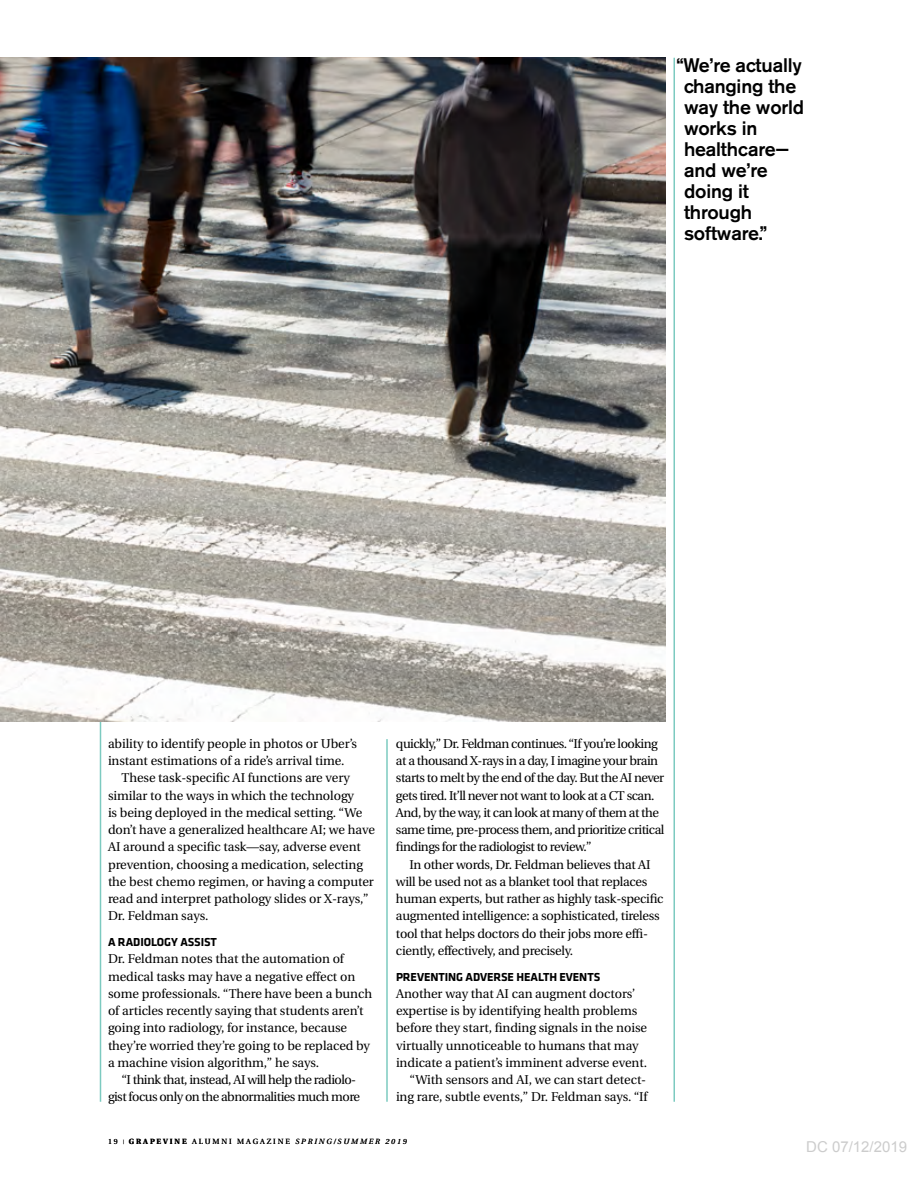
<style>
.page{position:relative;width:918px;height:1188px;background:#fff}
.page>*{position:absolute;margin:0;border:0;box-sizing:border-box;transform-origin:0 0}
.t1{font:500 19.5px/21px "Akzidenz Grotesk BE";letter-spacing:-.01em;color:#000}
.t2{font:15px "Arial";color:#ccc}
.t3{font:12.75px/17.2px "Utopia";letter-spacing:-.005em;color:#000}
.t4{font:12.75px/17.2px "Utopia";letter-spacing:-.04em;color:#000;text-align:right}
.t5{font:700 12px "Klavika";letter-spacing:-.005em;color:#000}
.t6{font:italic 7.5px "Utopia";letter-spacing:.25em;color:#000}
.t7{font:7.5px "Utopia";letter-spacing:.25em;color:#000}
.t8{font:700 7.5px "Utopia";letter-spacing:.25em;color:#000}
.t9{font:4.5px "Utopia";color:#000}
</style>
<div class="page">
<hr style="left:674px;top:58px;width:1px;height:1044px;background:#7ccac0">
<hr style="left:386px;top:739px;width:2px;height:363px;background:#7ccac0">
<hr style="left:100px;top:75px;width:1px;height:1027px;background:#7ccac0">
<img style="left:0;top:58px;width:666px;height:664px">
<p class="t1" style="left:684px;top:55px;width:122px;text-indent:-8px">“We’re actually changing the way the world works in healthcare— and we’re doing it through software.”</p>
<p class="t3" style="left:108px;top:735px;width:250px">ability to identify people in photos or Uber’s instant estimations of a ride’s arrival time.</p>
<p class="t3" style="left:108px;top:770px;width:268px;text-indent:14px">These task-specifc AI functions are very similar to the ways in which the technology<br>is being deployed in the medical setting. “We don’t have a generalized healthcare AI; we have AI around a specifc task—say, adverse event prevention, choosing a medication, selecting the best chemo regimen, or having a computer read and interpret pathology slides or X-rays,” Dr. Feldman says.</p>
<p class="t5" style="left:108px;top:936px;width:111px">A RADIOLOGY ASSIST</p>
<p class="t3" style="left:108px;top:951px;width:266px">Dr. Feldman notes that the automation of medical tasks may have a negative effect on some professionals. “There have been a bunch of articles recently saying that students aren’t going into radiology, for instance, because they’re worried they’re going to be replaced by a machine vision algorithm,” he says.</p>
<p class="t4" style="left:108px;top:1071px;width:254px">“I think that, instead, AI will help the radiolo&shy;gist focus only on the abnormalities much more</p>
<p class="t4" style="left:396px;top:735px;width:270px;text-align:left">quickly,” Dr. Feldman continues. “If you’re looking at a thousand X-rays in a day, I imagine your brain starts to melt by the end of the day. But the AI never gets tired. It’ll never not want to look at a CT scan.<br>And, by the way, it can look at many of them at the same time, pre-process them, and prioritize critical fndings for the radiologist to review.”</p>
<p class="t3" style="left:396px;top:856px;width:269px;text-indent:14px">In other words, Dr. Feldman believes that AI will be used not as a blanket tool that replaces human experts, but rather as highly task-specifc augmented intelligence: a sophisticated, tireless tool that helps doctors do their jobs more eff&shy;ciently, effectively, and precisely.</p>
<p class="t5" style="left:396px;top:970px;width:206px">PREVENTING ADVERSE HEALTH EVENTS</p>
<p class="t3" style="left:396px;top:985px;width:253px">Another way that AI can augment doctors’ expertise is by identifying health problems before they start, fnding signals in the noise virtually unnoticeable to humans that may indicate a patient’s imminent adverse event.</p>
<p class="t3" style="left:396px;top:1071px;width:254px;text-align:right">“With sensors and AI, we can start detect&shy;ing rare, subtle events,” Dr. Feldman says. “If</p>
<p class="t7" style="left:108px;top:1137px;width:11px">1 9</p>
<p class="t9" style="left:123px;top:1139px;width:3px">|</p>
<p class="t8" style="left:129px;top:1137px;width:59px">GRAPEVINE</p>
<p class="t7" style="left:192px;top:1137px;width:99px">A LUMNI MAGAZINE</p>
<p class="t6" style="left:295px;top:1137px;width:113px">SPRING/SUMMER 2019</p>
<p class="t2" style="left:806px;top:1137px;width:102px">DC 07/12/2019</p>
</div>
